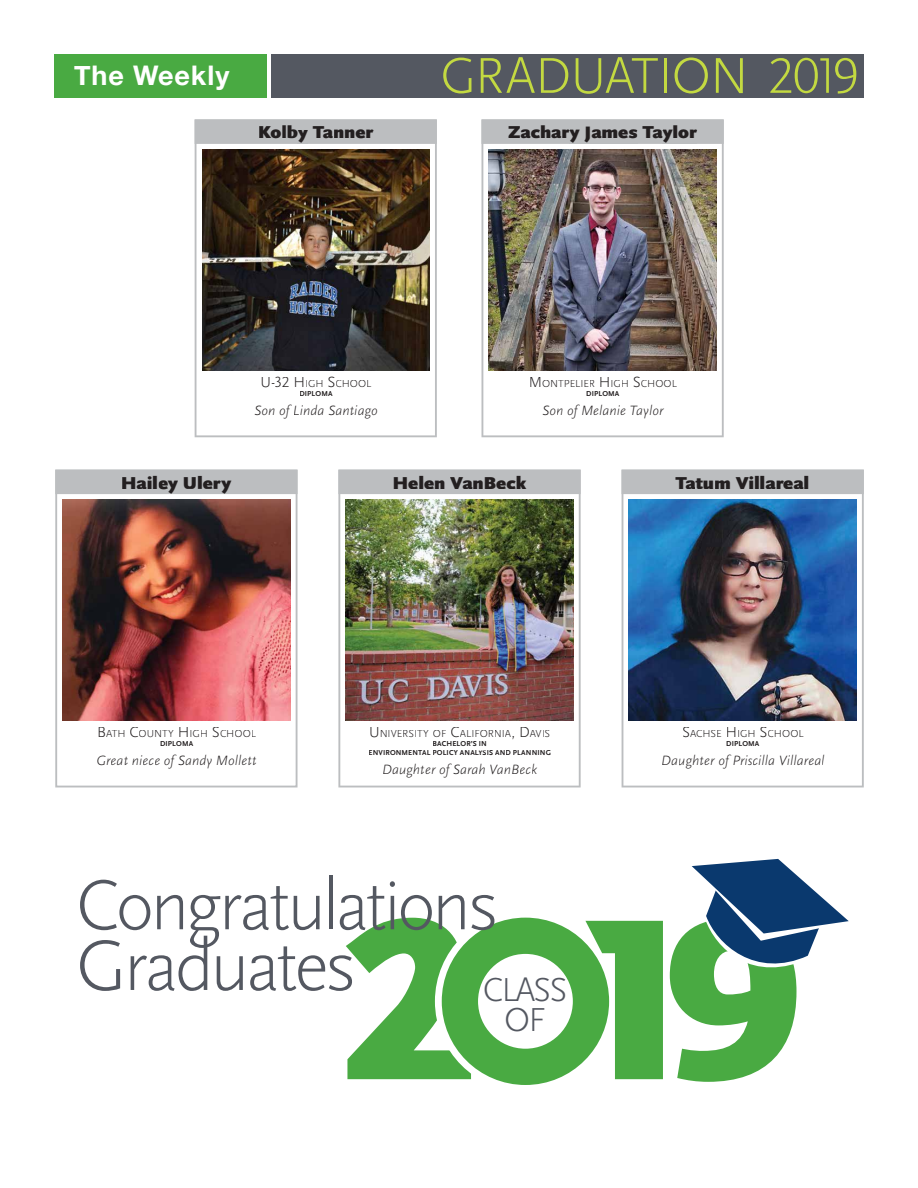
<style>
.page{position:relative;width:918px;height:1188px;background:#fff}
.page>*{position:absolute;margin:0;border:0;box-sizing:border-box;transform-origin:0 0}
.t1{font:300 74.4px "Scala Sans OT";letter-spacing:-.05em;color:#545861}
.t2{font:300 73.8px "Scala Sans OT";letter-spacing:-.05em;color:#545861}
.t3{font:300 52.5px "Scala Sans OT";letter-spacing:-.025em;color:#c3d941}
.t4{font:300 34.65px/30px "Scala Sans OT";letter-spacing:-.05em;color:#545861;text-align:center}
.t5{font:700 27px "Helvetica Neue";letter-spacing:.035em;color:#fff}
.t6{font:900 18px "Scala Sans OT";letter-spacing:-.005em;color:#231f20;scale:1.07 1}
.t7{font:italic 300 14.1px "Scala Sans OT";letter-spacing:.005em;color:#231f20}
.t8{font:300 10.8px "Scala Sans OT";color:#231f20}
.t9{font:700 7.5px/9px "Scala Sans OT";letter-spacing:.02em;color:#231f20;text-align:center}
.s1{font-size:15.45px}
</style>
<div class="page">
<div style="left:54px;top:54px;width:213px;height:43px;background:#49aa42"></div>
<div style="left:271px;top:54px;width:593px;height:43px;background:#545861"></div>
<svg style="left:346px;top:917px;width:317px;height:168px"></svg>
<svg style="left:670px;top:859px;width:179px;height:223px"></svg>
<svg style="left:195px;top:144px;width:242px;height:293px"></svg>
<div style="left:195px;top:119px;width:242px;height:25px;background:#bcbec0"></div>
<div style="left:313px;top:127px;width:20px;height:12px;background:#bcbec0"></div>
<div style="left:334px;top:130px;width:40px;height:9px;background:#bcbec0"></div>
<img style="left:202px;top:149px;width:227px;height:221px">
<svg style="left:482px;top:144px;width:242px;height:293px"></svg>
<div style="left:482px;top:119px;width:242px;height:25px;background:#bcbec0"></div>
<img style="left:489px;top:149px;width:227px;height:221px">
<svg style="left:55px;top:494px;width:243px;height:293px"></svg>
<div style="left:55px;top:470px;width:243px;height:24px;background:#bcbec0"></div>
<img style="left:63px;top:500px;width:227px;height:220px">
<svg style="left:338px;top:494px;width:243px;height:293px"></svg>
<div style="left:338px;top:470px;width:243px;height:24px;background:#bcbec0"></div>
<div style="left:394px;top:475px;width:51px;height:14px;background:#bcbec0"></div>
<div style="left:450px;top:477px;width:22px;height:12px;background:#bcbec0"></div>
<div style="left:474px;top:477px;width:22px;height:12px;background:#bcbec0"></div>
<div style="left:497px;top:480px;width:19px;height:9px;background:#bcbec0"></div>
<div style="left:517px;top:475px;width:9px;height:14px;background:#bcbec0"></div>
<img style="left:346px;top:500px;width:227px;height:220px">
<svg style="left:622px;top:494px;width:242px;height:293px"></svg>
<div style="left:622px;top:470px;width:242px;height:24px;background:#bcbec0"></div>
<div style="left:676px;top:477px;width:20px;height:12px;background:#bcbec0"></div>
<div style="left:696px;top:478px;width:17px;height:11px;background:#bcbec0"></div>
<div style="left:715px;top:480px;width:16px;height:9px;background:#bcbec0"></div>
<div style="left:736px;top:475px;width:28px;height:14px;background:#bcbec0"></div>
<div style="left:766px;top:480px;width:37px;height:9px;background:#bcbec0"></div>
<hr style="left:805px;top:475px;width:3px;height:14px;background:#bcbec0">
<img style="left:629px;top:500px;width:227px;height:220px">
<h3 class="t5" style="left:74px;top:54px;width:157px">The Weekly</h3>
<h3 class="t3" style="left:440px;top:44px;width:420px">GRADUATION 2019</h3>
<p class="t6" style="left:258px;top:122px;width:109px">Kolby Tanner</p>
<p class="t6" style="left:508px;top:122px;width:178px">Zachary James Taylor</p>
<p class="t6" style="left:121px;top:472px;width:105px">Hailey Ulery</p>
<p class="t8" style="left:260px;top:377px;width:113px"><span class="s1">U-32 H</span>IGH <span class="s1">S</span>CHOOL</p>
<p class="t9" style="left:299px;top:389px;width:35px">DIPLOMA</p>
<p class="t7" style="left:254px;top:402px;width:125px">Son of Linda Santiago</p>
<p class="t8" style="left:529px;top:377px;width:150px"><span class="s1">M</span>ONTPELIER <span class="s1">H</span>IGH <span class="s1">S</span>CHOOL</p>
<p class="t9" style="left:586px;top:389px;width:35px">DIPLOMA</p>
<p class="t7" style="left:542px;top:402px;width:123px">Son of Melanie Taylor</p>
<p class="t6" style="left:392px;top:472px;width:127px">Helen VanBeck</p>
<p class="t6" style="left:675px;top:472px;width:127px">Tatum Villareal</p>
<p class="t8" style="left:97px;top:728px;width:160px"><span class="s1">B</span>ATH <span class="s1">C</span>OUNTY <span class="s1">H</span>IGH <span class="s1">S</span>CHOOL</p>
<p class="t9" style="left:160px;top:740px;width:35px">DIPLOMA</p>
<p class="t7" style="left:96px;top:752px;width:162px">Great niece of Sandy Mollett</p>
<p class="t8" style="left:369px;top:728px;width:183px"><span class="s1">U</span>NIVERSITY OF <span class="s1">C</span>ALIFORNIA<span class="s1">, D</span>AVIS</p>
<p class="t9" style="left:369px;top:740px;width:184px">BACHELOR’S IN<br>ENVIRONMENTAL POLICY ANALYSIS AND PLANNING</p>
<p class="t7" style="left:382px;top:761px;width:157px">Daughter of Sarah VanBeck</p>
<h2 class="t2" style="left:76px;top:861px;width:425px">Congratulations</h2>
<h1 class="t1" style="left:76px;top:921px;width:283px">Graduates</h1>
<h3 class="t4" style="left:483px;top:975px;width:86px">CLASS<br>OF</h3>
<p class="t8" style="left:682px;top:728px;width:123px"><span class="s1">S</span>ACHSE <span class="s1">H</span>IGH <span class="s1">S</span>CHOOL</p>
<p class="t9" style="left:726px;top:740px;width:35px">DIPLOMA</p>
<p class="t7" style="left:661px;top:752px;width:165px">Daughter of Priscilla Villareal</p>
</div>
